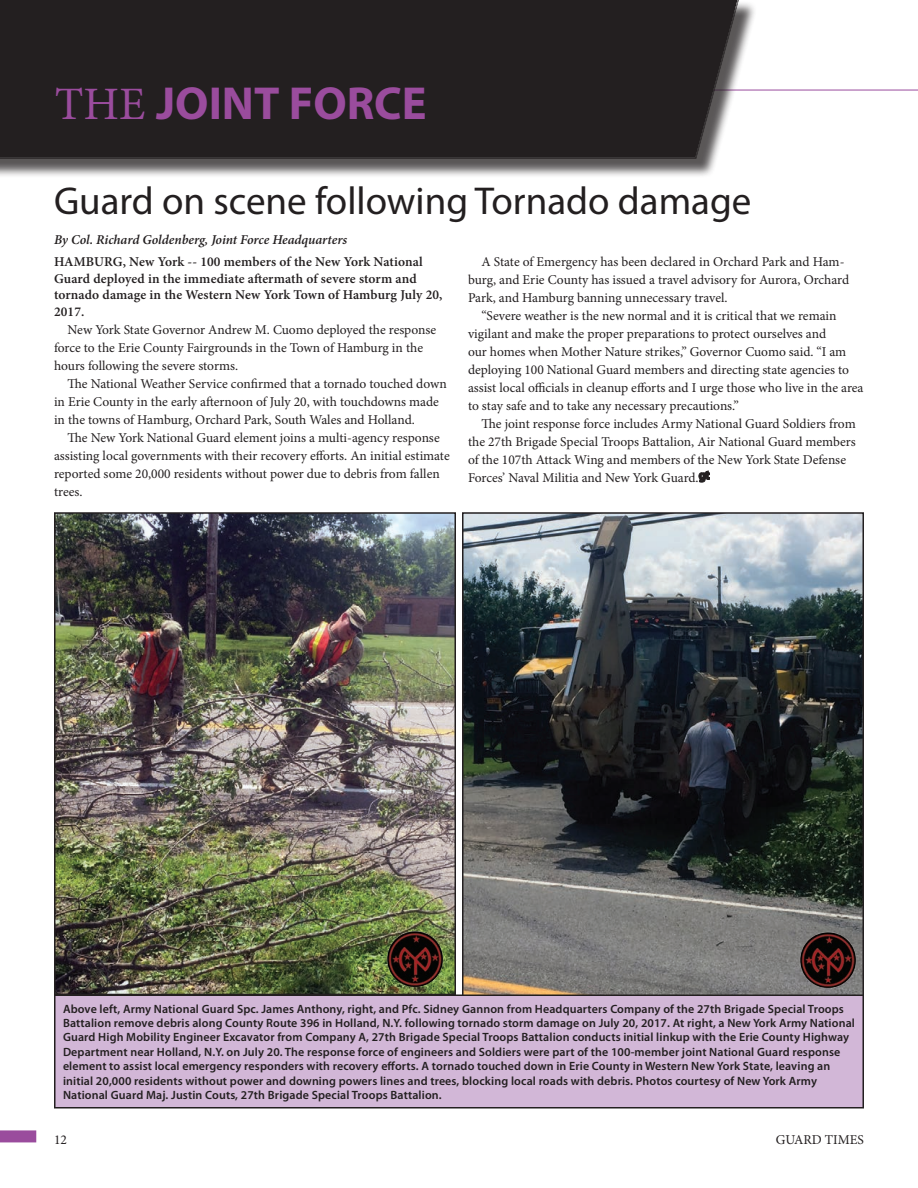
<style>
.page{position:relative;width:918px;height:1188px;background:#fff}
.page>*{position:absolute;margin:0;border:0;box-sizing:border-box;transform-origin:0 0}
.t1{font:700 46.5px "Myriad Pro";color:#9a4c9d}
.t2{font:39px "Myriad Pro";color:#231f20}
.t3{font:13.5px/18px "Minion Pro";letter-spacing:-.01em;color:#231f20}
.t4{font:600 13.5px/16.5px "Minion Pro";letter-spacing:.01em;color:#231f20}
.t5{font:italic 600 13.5px "Minion Pro";letter-spacing:-.005em;color:#231f20}
.t6{font:600 12px/14.4px "Myriad Pro";letter-spacing:.01em;color:#231f20}
.s1{font-family:"Minion Pro";font-weight:400}
</style>
<div class="page">
<div style="left:0;top:1130px;width:36px;height:12px;background:#9a4c9d"></div>
<hr style="left:0;top:90px;width:918px;height:1px;background:#9a4c9d">
<div style="left:0;top:1px;width:757px;height:177px;background:#231f20;opacity:.75"></div>
<div style="left:0;top:0;width:742px;height:160px;background:#231f20"></div>
<svg style="left:699px;top:471px;width:11px;height:12px"></svg>
<img style="left:57px;top:515px;width:396px;height:477px">
<div style="left:54px;top:512px;width:402px;height:483px;border:2px solid #231f20"></div>
<img style="left:465px;top:515px;width:396px;height:479px">
<div style="left:462px;top:512px;width:402px;height:485px;border:2px solid #231f20"></div>
<div style="left:55px;top:995px;width:808px;height:113px;background:#d2b7d7"></div>
<div style="left:54px;top:994px;width:810px;height:114px;border:2px solid #231f20"></div>
<img style="left:798px;top:930px;width:59px;height:59px">
<img style="left:386px;top:929px;width:59px;height:59px">
<h1 class="t1" style="left:55px;top:73px;width:373px"><span class="s1">THE</span> JOINT FORCE</h1>
<h2 class="t2" style="left:54px;top:177px;width:699px">Guard on scene following Tornado damage</h2>
<p class="t5" style="left:54px;top:231px;width:295px">By Col. Richard Goldenberg, Joint Force Headquarters</p>
<p class="t4" style="left:54px;top:254px;width:390px">HAMBURG, New York -- 100 members of the New York National Guard deployed in the immediate aftermath of severe storm and tornado damage in the Western New York Town of Hamburg July 20, 2017.</p>
<p class="t3" style="left:54px;top:321px;width:384px;text-indent:14px">New York State Governor Andrew M. Cuomo deployed the response force to the Erie County Fairgrounds in the Town of Hamburg in the hours following the severe storms.</p>
<p class="t3" style="left:54px;top:375px;width:394px;text-indent:14px">The National Weather Service confirmed that a tornado touched down in Erie County in the early afternoon of July 20, with touchdowns made in the towns of Hamburg, Orchard Park, South Wales and Holland.</p>
<p class="t3" style="left:54px;top:429px;width:397px;text-indent:14px">The New York National Guard element joins a multi-agency response assisting local governments with their recovery efforts. An initial estimate reported some 20,000 residents without power due to debris from fallen trees.</p>
<p class="t3" style="left:468px;top:253px;width:383px;text-indent:14px">A State of Emergency has been declared in Orchard Park and Ham&shy;burg, and Erie County has issued a travel advisory for Aurora, Orchard<br>Park, and Hamburg banning unnecessary travel.</p>
<p class="t3" style="left:468px;top:307px;width:397px;text-indent:14px">“Severe weather is the new normal and it is critical that we remain vigilant and make the proper preparations to protect ourselves and<br>our homes when Mother Nature strikes,” Governor Cuomo said. “I am deploying 100 National Guard members and directing state agencies to assist local officials in cleanup efforts and I urge those who live in the area to stay safe and to take any necessary precautions.”</p>
<p class="t3" style="left:468px;top:415px;width:389px;text-indent:14px">The joint response force includes Army National Guard Soldiers from the 27th Brigade Special Troops Battalion, Air National Guard members of the 107th Attack Wing and members of the New York State Defense Forces’ Naval Militia and New York Guard.</p>
<p class="t6" style="left:63px;top:1001px;width:794px">Above left, Army National Guard Spc. James Anthony, right, and Pfc. Sidney Gannon from Headquarters Company of the 27th Brigade Special Troops Battalion remove debris along County Route 396 in Holland, N.Y. following tornado storm damage on July 20, 2017. At right, a New York Army National Guard High Mobility Engineer Excavator from Company A, 27th Brigade Special Troops Battalion conducts initial linkup with the Erie County Highway Department near Holland, N.Y. on July 20. The response force of engineers and Soldiers were part of the 100-member joint National Guard response element to assist local emergency responders with recovery efforts. A tornado touched down in Erie County in Western New York State, leaving an initial 20,000 residents without power and downing powers lines and trees, blocking local roads with debris. Photos courtesy of New York Army National Guard Maj. Justin Couts, 27th Brigade Special Troops Battalion.</p>
<p class="t3" style="left:54px;top:1131px;width:14px">12</p>
<p class="t3" style="left:776px;top:1131px;width:90px">GUARD TIMES</p>
</div>
